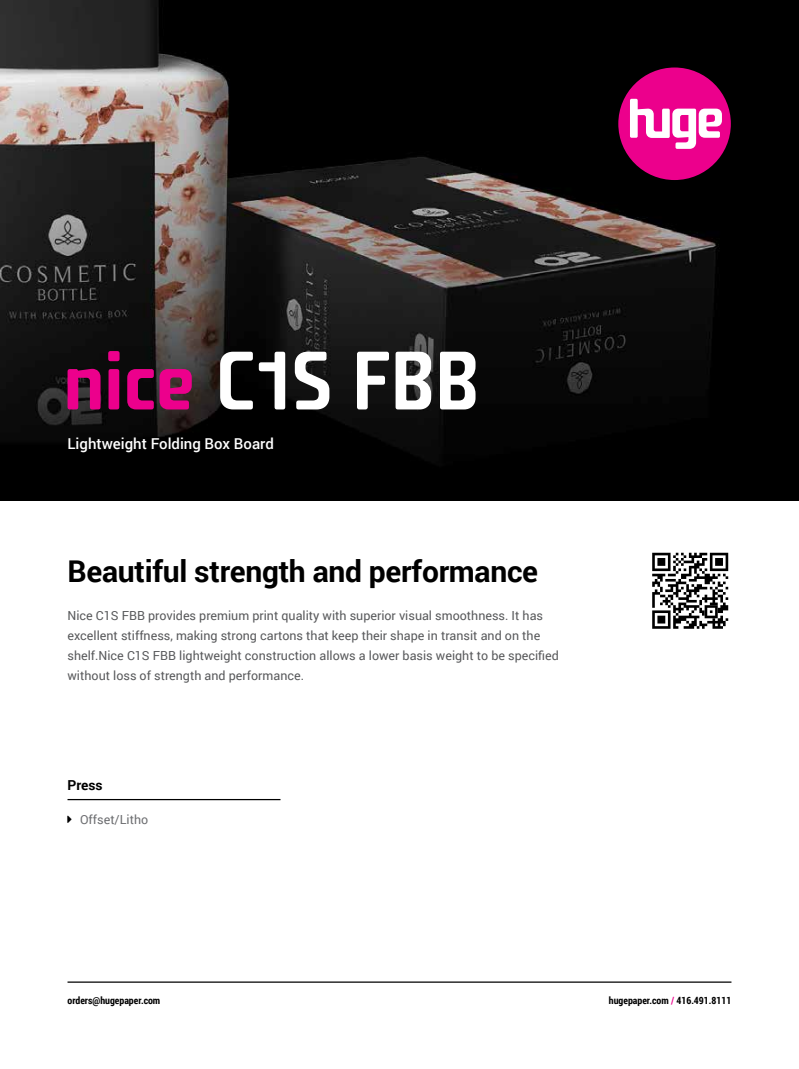
<style>
.page{position:relative;width:799px;height:1069px;background:#fff}
.page>*{position:absolute;margin:0;border:0;box-sizing:border-box;transform-origin:0 0}
.t1{font:500 80px "Fishmonger K";letter-spacing:-.025em;color:#fff}
.t2{font:700 30px "Roboto";letter-spacing:-.01em;color:#000}
.t3{font:500 15px "Roboto";color:#fff}
.t4{font:700 13.75px "Roboto";color:#000}
.t5{font:12.5px/20px "Roboto";color:#58595b}
.t6{font:12.5px "Roboto";color:#6d6e71}
.t7{font:700 10px "Roboto Condensed";color:#000}
.s1{color:#ec008c}
</style>
<div class="page">
<hr style="left:68px;top:981px;width:663px;height:2px;background:#000">
<img style="left:0;top:0;width:799px;height:500px">
<svg style="left:652px;top:552px;width:77px;height:69px"></svg>
<svg style="left:652px;top:553px;width:76px;height:76px"></svg>
<div style="left:618px;top:68px;width:113px;height:112px;background:#ec008c;border-radius:50%"></div>
<svg style="left:630px;top:99px;width:92px;height:50px"></svg>
<hr style="left:68px;top:799px;width:212px;height:1px;background:#000">
<h1 class="t1" style="left:62px;top:334px;width:419px"><span class="s1">nice</span> C1S FBB</h1>
<p class="t3" style="left:68px;top:433px;width:208px">Lightweight Folding Box Board</p>
<h2 class="t2" style="left:68px;top:550px;width:472px">Beautiful strength and performance</h2>
<p class="t5" style="left:68px;top:605px;width:493px">Nice C1S FBB provides premium print quality with superior visual smoothness. It has excellent stiffness, making strong cartons that keep their shape in transit and on the shelf.Nice C1S FBB lightweight construction allows a lower basis weight to be specified without loss of strength and performance.</p>
<p class="t4" style="left:68px;top:775px;width:37px">Press</p>
<p class="t6" style="left:80px;top:811px;width:70px">Offset/Litho</p>
<p class="t7" style="left:67px;top:993px;width:94px">orders@hugepaper.com</p>
<p class="t7" style="left:609px;top:993px;width:124px">hugepaper.com <span class="s1">/</span> 416.491.8111</p>
</div>
